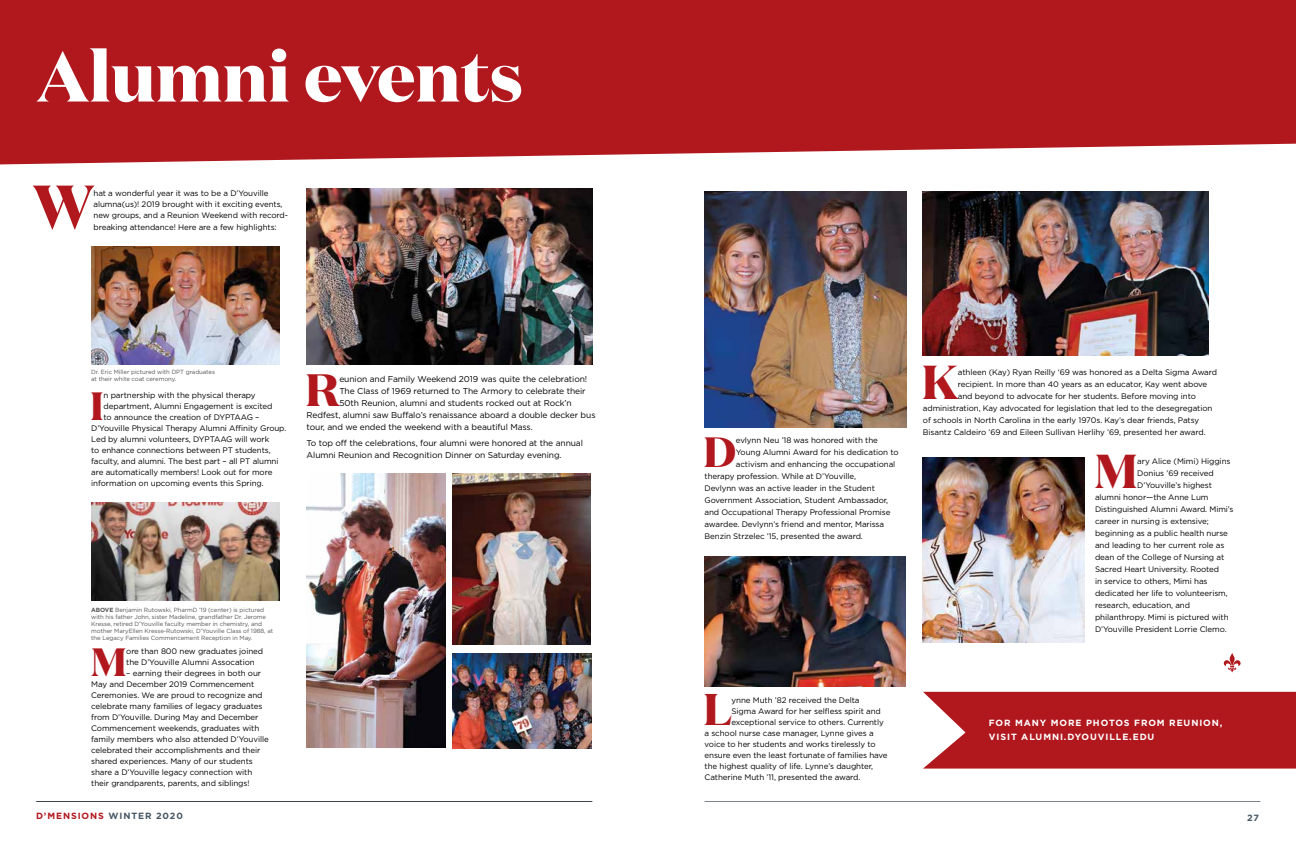
<style>
.page{position:relative;width:1296px;height:864px;background:#fff}
.page>*{position:absolute;margin:0;border:0;box-sizing:border-box;transform-origin:0 0}
.t1{font:700 71px "Domaine Display";color:#fff}
.t2{font:700 62px "Domaine Display";color:#b1181e}
.t3{font:700 47.6px "Domaine Display";color:#b1181e}
.t4{font:700 45.3px "Domaine Display";color:#b1181e}
.t5{font:700 44.4px "Domaine Display";color:#b1181e}
.t6{font:700 42.3px "Domaine Display";color:#b1181e}
.t7{font:700 39.4px "Domaine Display";color:#b1181e}
.t8{font:700 9px/14px "Gotham";letter-spacing:.1em;color:#fff}
.t9{font:700 9px "Gotham";letter-spacing:.1em;color:#b1181e}
.t10{font:700 9px "Gotham";color:#485865}
.t11{font:8.5px/12px "Gotham";letter-spacing:-.01em;color:#000}
.t12{font:8px/11px "Gotham";letter-spacing:-.01em;color:#000}
.t13{font:6px/7px "Gotham";letter-spacing:-.01em;color:#565659}
.s1{font-size:8.5px}
.s2{font-weight:700}
.s3{color:#485865}
</style>
<div class="page">
<div style="left:0;top:0;width:1296px;height:165px;background:#b1181e"></div>
<svg style="left:923px;top:692px;width:373px;height:77px;background:#b5262b"></svg>
<svg style="left:1224px;top:653px;width:17px;height:19px"></svg>
<img style="left:91px;top:247px;width:189px;height:118px">
<img style="left:91px;top:502px;width:189px;height:99px">
<img style="left:705px;top:192px;width:202px;height:236px">
<img style="left:923px;top:192px;width:286px;height:163px">
<img style="left:705px;top:556px;width:200px;height:130px">
<img style="left:923px;top:458px;width:161px;height:185px">
<img style="left:453px;top:473px;width:138px;height:172px">
<img style="left:307px;top:473px;width:138px;height:274px">
<img style="left:453px;top:654px;width:138px;height:94px">
<img style="left:307px;top:189px;width:286px;height:176px">
<hr style="left:36px;top:801px;width:556px;height:1px;background:#485865">
<hr style="left:37px;top:801px;width:556px;height:1px;background:#485865">
<hr style="left:705px;top:801px;width:555px;height:1px;background:#485865">
<h1 class="t1" style="left:36px;top:30px;width:488px">Alumni events</h1>
<h2 class="t2" style="left:33px;top:167px;width:63px">W</h2>
<p class="t12" style="left:93px;top:188px;width:196px">hat a wonderful year it was to be a D’Youville alumna(us)! 2019 brought with it exciting events, new groups, and a Reunion Weekend with record-</p>
<p class="t12" style="left:93px;top:222px;width:185px">breaking attendance! Here are a few highlights<span class="s1">:</span></p>
<p class="t13" style="left:91px;top:368px;width:125px">Dr. Eric Miller pictured with DPT graduates at their white coat ceremony.</p>
<h3 class="t7" style="left:90px;top:381px;width:15px">I</h3>
<p class="t12" style="left:104px;top:390px;width:154px">n partnership with the physical therapy</p>
<p class="t12" style="left:104px;top:401px;width:170px">department, Alumni Engagement is excited</p>
<p class="t12" style="left:104px;top:412px;width:157px">to announce the creation of DYPTAAG –</p>
<p class="t12" style="left:91px;top:423px;width:197px">D’Youville Physical Therapy Alumni Affinity Group.</p>
<p class="t12" style="left:91px;top:434px;width:180px">Led by alumni volunteers, DYPTAAG will work</p>
<p class="t12" style="left:91px;top:445px;width:181px">to enhance connections between PT students,</p>
<p class="t12" style="left:91px;top:456px;width:189px">faculty, and alumni. The best part – all PT alumni</p>
<p class="t12" style="left:91px;top:467px;width:183px">are automatically members! Look out for more</p>
<p class="t12" style="left:91px;top:478px;width:174px">information on upcoming events this Spring.</p>
<h3 class="t4" style="left:305px;top:360px;width:36px">R</h3>
<p class="t11" style="left:339px;top:372px;width:249px">eunion and Family Weekend 2019 was quite the celebration!</p>
<p class="t11" style="left:339px;top:384px;width:248px">The Class of 1969 returned to The Armory to celebrate their</p>
<p class="t11" style="left:339px;top:396px;width:234px">50th Reunion, alumni and students rocked out at Rock’n</p>
<p class="t11" style="left:307px;top:408px;width:291px">Redfest, alumni saw Buffalo’s renaissance aboard a double decker bus</p>
<p class="t11" style="left:307px;top:420px;width:228px">tour, and we ended the weekend with a beautiful Mass.</p>
<p class="t11" style="left:307px;top:437px;width:278px">To top off the celebrations, four alumni were honored at the annual<br>Alumni Reunion and Recognition Dinner on Saturday evening.</p>
<p class="t13" style="left:91px;top:606px;width:183px"><span class="s2">ABOVE</span> Benjamin Rutowski, PharmD ’19 (center) is pictured with his father John, sister Madeline, grandfather Dr. Jerome Kresse, retired D’Youville faculty member in chemistry, and mother MaryEllen Kresse-Rutowski, D’Youville Class of 1988, at the Legacy Families Commencement Reception in May.</p>
<h3 class="t7" style="left:91px;top:637px;width:37px">M</h3>
<p class="t12" style="left:126px;top:646px;width:138px">ore than 800 new graduates joined the D’Youville Alumni Assocation</p>
<p class="t12" style="left:91px;top:668px;width:179px;text-indent:35px">– earning their degrees in both our May and December 2019 Commencement Ceremonies. We are proud to recognize and celebrate many families of legacy graduates from D’Youville. During May and December Commencement weekends, graduates with family members who also attended D’Youville celebrated their accomplishments and their shared experiences. Many of our students share a D’Youville legacy connection with their grandparents, parents, and siblings!</p>
<h3 class="t6" style="left:703px;top:424px;width:34px">D</h3>
<p class="t12" style="left:736px;top:434px;width:144px">evlynn Neu ’18 was honored with the</p>
<p class="t12" style="left:736px;top:446px;width:164px">Young Alumni Award for his dedication to</p>
<p class="t12" style="left:736px;top:458px;width:161px">activism and enhancing the occupational</p>
<p class="t12" style="left:705px;top:470px;width:153px">therapy profession. While at D’Youville,</p>
<p class="t12" style="left:705px;top:482px;width:172px">Devlynn was an active leader in the Student</p>
<p class="t12" style="left:705px;top:494px;width:185px">Government Association, Student Ambassador,</p>
<p class="t12" style="left:705px;top:506px;width:188px">and Occupational Therapy Professional Promise</p>
<p class="t12" style="left:705px;top:518px;width:181px">awardee. Devlynn’s friend and mentor, Marissa</p>
<p class="t12" style="left:705px;top:530px;width:160px">Benzin Strzelec ’15, presented the award.</p>
<h3 class="t5" style="left:703px;top:680px;width:30px">L</h3>
<p class="t12" style="left:732px;top:695px;width:130px">ynne Muth ’82 received the Delta</p>
<p class="t12" style="left:732px;top:706px;width:151px">Sigma Award for her selfless spirit and</p>
<p class="t12" style="left:732px;top:717px;width:154px">exceptional service to others. Currently</p>
<p class="t12" style="left:705px;top:728px;width:171px">a school nurse case manager, Lynne gives a</p>
<p class="t12" style="left:705px;top:739px;width:173px">voice to her students and works tirelessly to</p>
<p class="t12" style="left:705px;top:750px;width:185px">ensure even the least fortunate of families have</p>
<p class="t12" style="left:705px;top:761px;width:170px">the highest quality of life. Lynne’s daughter,</p>
<p class="t12" style="left:705px;top:772px;width:157px">Catherine Muth ’11, presented the award.</p>
<h3 class="t3" style="left:922px;top:351px;width:38px">K</h3>
<p class="t12" style="left:958px;top:367px;width:261px">athleen (Kay) Ryan Reilly ‘69 was honored as a Delta Sigma Award</p>
<p class="t12" style="left:958px;top:379px;width:251px">recipient. In more than 40 years as an educator, Kay went above</p>
<p class="t12" style="left:958px;top:391px;width:240px">and beyond to advocate for her students. Before moving into</p>
<p class="t12" style="left:923px;top:403px;width:291px">administration, Kay advocated for legislation that led to the desegregation</p>
<p class="t12" style="left:923px;top:415px;width:278px">of schools in North Carolina in the early 1970s. Kay’s dear friends, Patsy</p>
<p class="t12" style="left:923px;top:427px;width:284px">Bisantz Caldeiro ’69 and Eileen Sullivan Herlihy ’69, presented her award.</p>
<h3 class="t3" style="left:1095px;top:440px;width:44px">M</h3>
<p class="t12" style="left:1137px;top:456px;width:95px">ary Alice (Mimi) Higgins</p>
<p class="t12" style="left:1137px;top:468px;width:78px">Donius ’69 received</p>
<p class="t12" style="left:1137px;top:480px;width:76px">D’Youville’s highest</p>
<p class="t12" style="left:1095px;top:492px;width:115px">alumni honor—the Anne Lum</p>
<p class="t12" style="left:1095px;top:504px;width:140px">Distinguished Alumni Award. Mimi’s</p>
<p class="t12" style="left:1095px;top:516px;width:115px">career in nursing is extensive;</p>
<p class="t12" style="left:1095px;top:528px;width:134px">beginning as a public health nurse</p>
<p class="t12" style="left:1095px;top:540px;width:131px">and leading to her current role as</p>
<p class="t12" style="left:1095px;top:552px;width:131px">dean of the College of Nursing at</p>
<p class="t12" style="left:1095px;top:564px;width:126px">Sacred Heart University. Rooted</p>
<p class="t12" style="left:1095px;top:576px;width:114px">in service to others, Mimi has</p>
<p class="t12" style="left:1095px;top:588px;width:134px">dedicated her life to volunteerism,</p>
<p class="t12" style="left:1095px;top:600px;width:97px">research, education, and</p>
<p class="t12" style="left:1095px;top:612px;width:135px">philanthropy. Mimi is pictured with</p>
<p class="t12" style="left:1095px;top:624px;width:133px">D’Youville President Lorrie Clemo.</p>
<p class="t8" style="left:989px;top:715px;width:235px">FOR MANY MORE PHOTOS FROM REUNION,<br>VISIT ALUMNI.DYOUVILLE.EDU</p>
<p class="t9" style="left:36px;top:811px;width:149px">D’MENSIONS <span class="s3">WINTER 2020</span></p>
<p class="t10" style="left:1247px;top:813px;width:14px">27</p>
</div>
